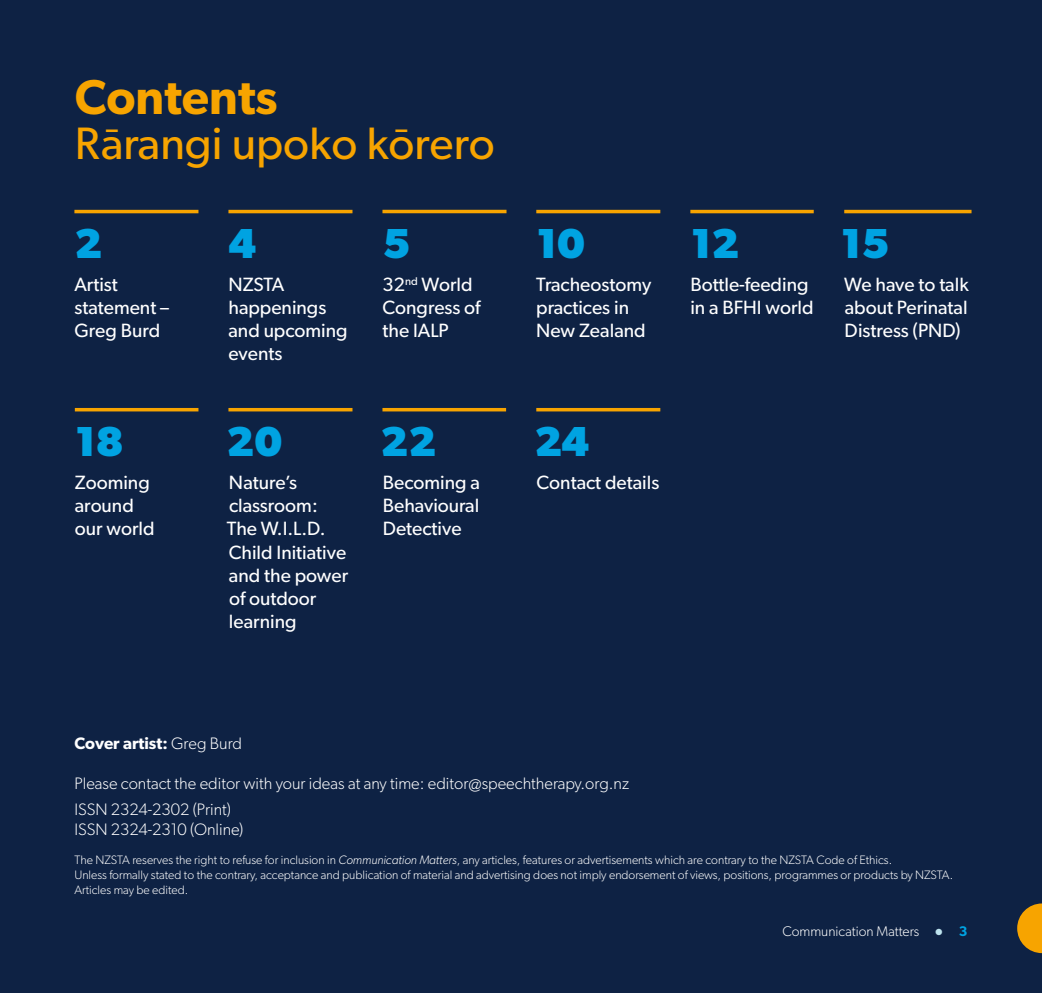
<style>
.page{position:relative;width:1042px;height:993px;background:#fff}
.page>*{position:absolute;margin:0;border:0;box-sizing:border-box;transform-origin:0 0}
.t1{font:600 49px "Gibson";color:#f7a400}
.t2{font:45.5px "Gibson";color:#f7a400}
.t3{font:700 42px "Gibson";color:#00a3e2}
.t4{font:19.25px/23.1px "Gibson";color:#fff}
.t5{font:300 16.62px/25px "Gibson";color:#fff}
.t6{font:600 16.62px "Gibson";color:#fff}
.t7{font:300 14px "Gibson";color:#fff}
.t8{font:300 12.25px/14.7px "Gibson";color:#fff}
.s1{font-weight:300}
.s2{font-style:italic}
.s3{font-weight:600;font-size:19.25px;color:#bde3ee}
.s4{font-weight:600;color:#00a3e2}
</style>
<div class="page">
<div style="left:0;top:0;width:1042px;height:992px;background:#0e2244"></div>
<hr style="left:228px;top:408px;width:124px;height:3px;background:#f7a400">
<hr style="left:382px;top:408px;width:124px;height:3px;background:#f7a400">
<hr style="left:844px;top:210px;width:127px;height:3px;background:#f7a400">
<hr style="left:228px;top:210px;width:124px;height:3px;background:#f7a400">
<hr style="left:382px;top:210px;width:124px;height:3px;background:#f7a400">
<hr style="left:536px;top:210px;width:124px;height:3px;background:#f7a400">
<hr style="left:536px;top:408px;width:124px;height:3px;background:#f7a400">
<hr style="left:75px;top:408px;width:123px;height:3px;background:#f7a400">
<hr style="left:690px;top:210px;width:124px;height:3px;background:#f7a400">
<hr style="left:74px;top:210px;width:124px;height:3px;background:#f7a400">
<svg style="left:1017px;top:903px;width:25px;height:49px"></svg>
<h1 class="t1" style="left:75px;top:67px;width:204px">Contents</h1>
<h2 class="t2" style="left:75px;top:116px;width:421px">Rārangi upoko kōrero</h2>
<h3 class="t3" style="left:74px;top:218px;width:29px">2</h3>
<p class="t4" style="left:74px;top:272px;width:96px">Artist statement –<br>Greg Burd</p>
<h3 class="t3" style="left:75px;top:416px;width:50px">18</h3>
<p class="t4" style="left:75px;top:470px;width:81px">Zooming around our world</p>
<h3 class="t3" style="left:228px;top:218px;width:29px">4</h3>
<p class="t4" style="left:228px;top:272px;width:121px">NZSTA happenings and upcoming events</p>
<h3 class="t3" style="left:226px;top:416px;width:57px">20</h3>
<p class="t4" style="left:227px;top:470px;width:123px">Nature’s classroom:<br>The W.I.L.D.<br>Child Initiative and the power of outdoor learning</p>
<h3 class="t3" style="left:382px;top:218px;width:29px">5</h3>
<p class="t4" style="left:382px;top:272px;width:99px">32<sup>nd</sup> World<br>Congress of the IALP</p>
<h3 class="t3" style="left:380px;top:416px;width:57px">22</h3>
<p class="t4" style="left:383px;top:470px;width:99px;text-align:justify">Becoming a Behavioural Detective</p>
<h3 class="t3" style="left:536px;top:218px;width:50px">10</h3>
<p class="t4" style="left:536px;top:272px;width:116px">Tracheostomy practices in<br>New Zealand</p>
<h3 class="t3" style="left:690px;top:218px;width:50px">12</h3>
<p class="t4" style="left:690px;top:272px;width:125px">Bottle-feeding in a BFHI world</p>
<h3 class="t3" style="left:840px;top:218px;width:50px">15</h3>
<p class="t4" style="left:844px;top:272px;width:126px;text-align:justify">We have to talk about Perinatal Distress (PND)</p>
<h3 class="t3" style="left:534px;top:416px;width:57px">24</h3>
<p class="t4" style="left:536px;top:470px;width:124px">Contact details</p>
<p class="t6" style="left:74px;top:733px;width:169px">Cover artist: <span class="s1">Greg Burd</span></p>
<p class="t5" style="left:74px;top:770px;width:556px">Please contact the editor with your ideas at any time: editor@speechtherapy.org.nz<br>ISSN 2324-2302 (Print)</p>
<p class="t5" style="left:74px;top:816px;width:170px">ISSN 2324-2310 (Online)</p>
<p class="t8" style="left:74px;top:852px;width:880px">The NZSTA reserves the right to refuse for inclusion in <span class="s2">Communication Matters</span>, any articles, features or advertisements which are contrary to the NZSTA Code of Ethics.<br>Unless formally stated to the contrary, acceptance and publication of material and advertising does not imply endorsement of views, positions, programmes or products by NZSTA.<br>Articles may be edited.</p>
<p class="t7" style="left:782px;top:922px;width:187px">Communication Matters <span class="s3">•</span> <span class="s4">3</span></p>
</div>
